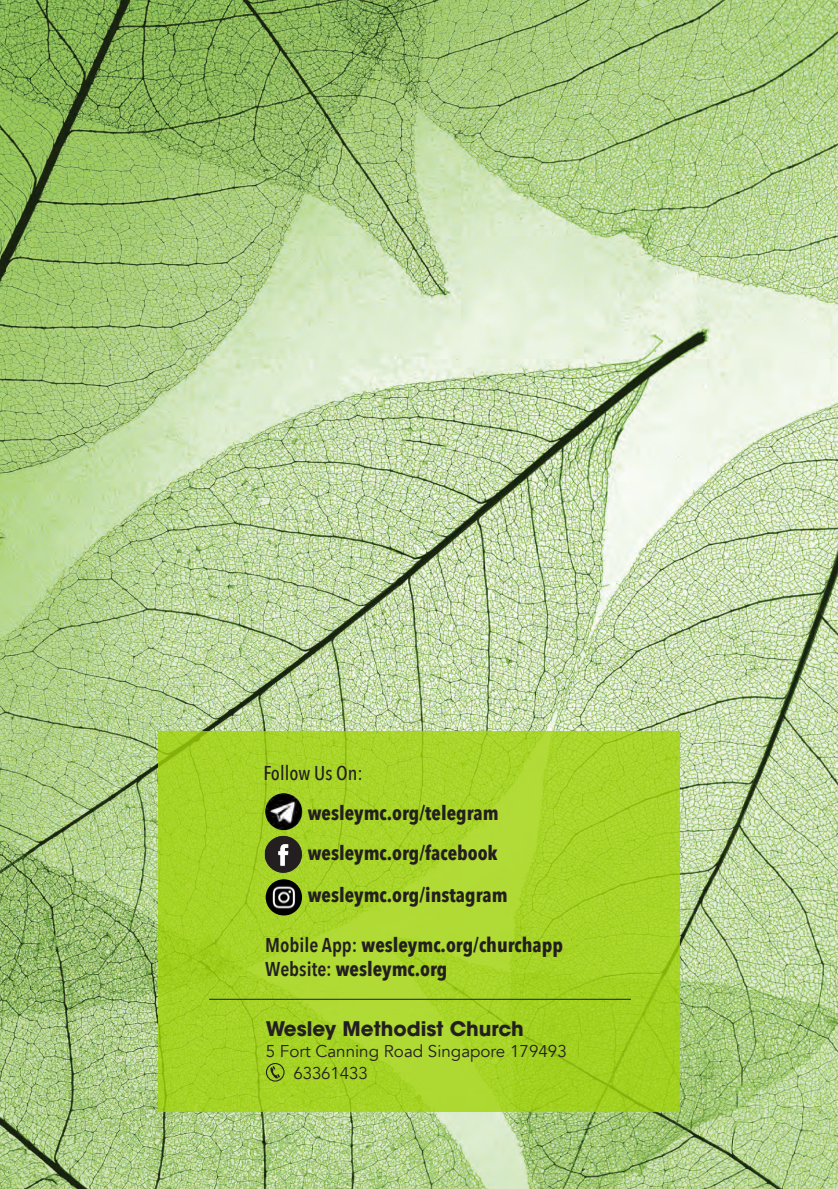
<style>
.page{position:relative;width:838px;height:1189px;background:#fff}
.page>*{position:absolute;margin:0;border:0;box-sizing:border-box;transform-origin:0 0}
.t1{font:700 20px "Avenir Next Condensed";color:#231f20}
.t2{font:700 20px "ITC Avant Garde Std";color:#231f20}
.t3{font:500 20px "Avenir Next Condensed";color:#231f20}
.t4{font:17px "Avenir";color:#231f20}
.s1{font-weight:600}
</style>
<div class="page">
<img style="left:0;top:0;width:838px;height:1189px">
<svg style="left:158px;top:731px;width:522px;height:380px;background:#a7d328"></svg>
<img style="left:265px;top:793px;width:37px;height:37px;border-radius:19px">
<img style="left:265px;top:835px;width:38px;height:37px">
<img style="left:266px;top:879px;width:36px;height:36px;border-radius:18px">
<hr style="left:209px;top:999px;width:422px;height:1px;background:#231f20">
<div style="left:266px;top:1063px;width:18px;height:18px;border:1px solid #231f20;border-radius:50%"></div>
<svg style="left:270px;top:1066px;width:10px;height:12px"></svg>
<p class="t3" style="left:263px;top:761px;width:101px">Follow Us On:</p>
<p class="t1" style="left:308px;top:801px;width:192px">wesleymc.org/telegram</p>
<p class="t1" style="left:308px;top:841px;width:191px">wesleymc.org/facebook</p>
<p class="t1" style="left:308px;top:883px;width:201px">wesleymc.org/instagram</p>
<p class="t1" style="left:265px;top:932px;width:299px"><span class="s1">Mobile App:</span> wesleymc.org/churchapp</p>
<p class="t1" style="left:265px;top:956px;width:184px"><span class="s1">Website:</span> wesleymc.org</p>
<p class="t2" style="left:266px;top:1015px;width:259px">Wesley Methodist Church</p>
<p class="t4" style="left:266px;top:1041px;width:303px">5 Fort Canning Road Singapore 179493</p>
<p class="t4" style="left:293px;top:1063px;width:76px">63361433</p>
</div>
